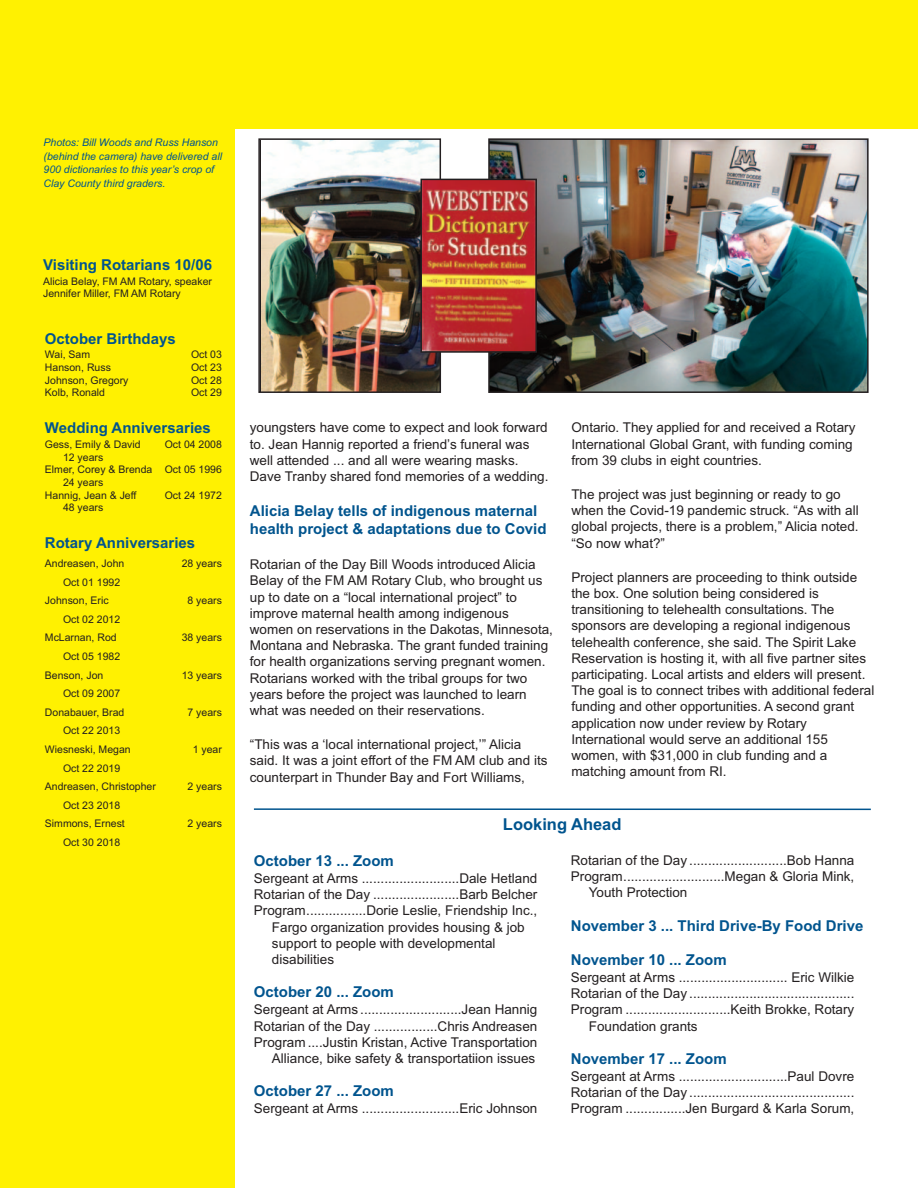
<style>
.page{position:relative;width:918px;height:1188px;background:#fff}
.page>*{position:absolute;margin:0;border:0;box-sizing:border-box;transform-origin:0 0}
.t1{font:700 16.5px "Arial";color:#00548e}
.t2{font:700 15px/18px "Arial";color:#00548e}
.t3{font:13.5px/16.2px "Arial";color:#231f20}
.t4{font:10.5px/18.6px "Arial";color:#231f20}
.t5{font:italic 10.5px/13.5px "Arial";color:#00548e}
</style>
<div class="page">
<div style="left:0;top:117px;width:235px;height:1071px;background:#fff101"></div>
<div style="left:0;top:0;width:918px;height:128px;background:#fff101"></div>
<hr style="left:254px;top:808px;width:617px;height:2px;background:#00548e">
<img style="left:261px;top:141px;width:177px;height:249px">
<div style="left:258px;top:138px;width:183px;height:255px;border:2px solid #231f20"></div>
<img style="left:491px;top:141px;width:375px;height:249px">
<div style="left:488px;top:138px;width:381px;height:255px;border:2px solid #231f20"></div>
<img style="left:423px;top:182px;width:111px;height:168px">
<div style="left:420px;top:179px;width:117px;height:174px;border:2px solid #231f20"></div>
<p class="t5" style="left:44px;top:137px;width:180px">Photos: Bill Woods and Russ Hanson (behind the camera) have delivered all 900 dictionaries to this year’s crop of Clay County third graders.</p>
<p class="t2" style="left:43px;top:257px;width:170px">Visiting Rotarians 10/06</p>
<p class="t4" style="left:43px;top:276px;width:170px;line-height:12.6px">Alicia Belay, FM AM Rotary, speaker<br>Jennifer Miller, FM AM Rotary</p>
<p class="t2" style="left:45px;top:331px;width:132px">October Birthdays</p>
<p class="t4" style="left:45px;top:346px;width:47px">Wai, Sam</p>
<p class="t4" style="left:191px;top:346px;width:32px">Oct 03</p>
<p class="t4" style="left:45px;top:359px;width:67px">Hanson, Russ</p>
<p class="t4" style="left:191px;top:359px;width:32px">Oct 23</p>
<p class="t4" style="left:45px;top:372px;width:85px">Johnson, Gregory</p>
<p class="t4" style="left:191px;top:372px;width:32px">Oct 28</p>
<p class="t4" style="left:45px;top:384px;width:62px">Kolb, Ronald</p>
<p class="t4" style="left:191px;top:384px;width:32px">Oct 29</p>
<p class="t2" style="left:45px;top:421px;width:167px">Wedding Anniversaries</p>
<p class="t4" style="left:45px;top:436px;width:97px">Gess, Emily &amp; David</p>
<p class="t4" style="left:165px;top:436px;width:59px">Oct 04 2008</p>
<p class="t4" style="left:63px;top:449px;width:42px">12 years</p>
<p class="t4" style="left:45px;top:461px;width:178px">Elmer, Corey &amp; Brenda Oct 05 1996</p>
<p class="t4" style="left:63px;top:474px;width:42px">24 years</p>
<p class="t4" style="left:45px;top:487px;width:93px">Hannig, Jean &amp; Jeff</p>
<p class="t4" style="left:165px;top:487px;width:59px">Oct 24 1972</p>
<p class="t4" style="left:63px;top:499px;width:42px">48 years</p>
<p class="t2" style="left:45px;top:536px;width:152px">Rotary Anniversaries</p>
<p class="t4" style="left:45px;top:555px;width:81px">Andreasen, John</p>
<p class="t4" style="left:182px;top:555px;width:42px">28 years</p>
<p class="t4" style="left:45px;top:574px;width:77px;text-indent:18px">Oct 01 1992<br>Johnson, Eric</p>
<p class="t4" style="left:188px;top:592px;width:36px">8 years</p>
<p class="t4" style="left:45px;top:611px;width:77px;text-indent:18px">Oct 02 2012<br>McLarnan, Rod</p>
<p class="t4" style="left:45px;top:648px;width:77px;text-indent:18px">Oct 05 1982<br>Benson, Jon</p>
<p class="t4" style="left:45px;top:685px;width:81px;text-indent:18px">Oct 09 2007<br>Donabauer, Brad</p>
<p class="t4" style="left:45px;top:722px;width:87px;text-indent:18px">Oct 22 2013<br>Wiesneski, Megan</p>
<p class="t4" style="left:45px;top:760px;width:112px;text-indent:18px">Oct 22 2019<br>Andreasen, Christopher</p>
<p class="t4" style="left:45px;top:797px;width:81px;text-indent:18px">Oct 23 2018<br>Simmons, Ernest</p>
<p class="t4" style="left:63px;top:834px;width:59px">Oct 30 2018</p>
<p class="t4" style="left:182px;top:629px;width:42px">38 years</p>
<p class="t4" style="left:182px;top:667px;width:42px">13 years</p>
<p class="t4" style="left:188px;top:704px;width:36px">7 years</p>
<p class="t4" style="left:193px;top:741px;width:31px">1 year</p>
<p class="t4" style="left:188px;top:778px;width:36px">2 years</p>
<p class="t4" style="left:188px;top:815px;width:36px">2 years</p>
<p class="t3" style="left:250px;top:421px;width:300px">youngsters have come to expect and look forward to. Jean Hannig reported a friend’s funeral was well attended ... and all were wearing masks.<br>Dave Tranby shared fond memories of a wedding.</p>
<p class="t2" style="left:250px;top:503px;width:298px">Alicia Belay tells of indigenous maternal health project &amp; adaptations due to Covid</p>
<p class="t3" style="left:250px;top:558px;width:305px">Rotarian of the Day Bill Woods introduced Alicia Belay of the FM AM Rotary Club, who brought us up to date on a “local international project” to improve maternal health among indigenous women on reservations in the Dakotas, Minnesota, Montana and Nebraska. The grant funded training for health organizations serving pregnant women.<br>Rotarians worked with the tribal groups for two years before the project was launched to learn what was needed on their reservations.</p>
<p class="t3" style="left:250px;top:738px;width:299px">“This was a ‘local international project,’” Alicia said. It was a joint effort of the FM AM club and its counterpart in Thunder Bay and Fort Williams,</p>
<p class="t3" style="left:571px;top:421px;width:286px">Ontario. They applied for and received a Rotary<br>International Global Grant, with funding coming from 39 clubs in eight countries.</p>
<p class="t3" style="left:571px;top:487px;width:289px">The project was just beginning or ready to go when the Covid-19 pandemic struck. “As with all global projects, there is a problem,” Alicia noted. “So now what?”</p>
<p class="t3" style="left:571px;top:570px;width:305px">Project planners are proceeding to think outside the box. One solution being considered is transitioning to telehealth consultations. The sponsors are developing a regional indigenous telehealth conference, she said. The Spirit Lake Reservation is hosting it, with all five partner sites participating. Local artists and elders will present.<br>The goal is to connect tribes with additional federal funding and other opportunities. A second grant application now under review by Rotary International would serve an additional 155 women, with $31,000 in club funding and a matching amount from RI.</p>
<p class="t1" style="left:503px;top:819px;width:120px">Looking Ahead</p>
<p class="t2" style="left:254px;top:853px;width:142px">October 13 ... Zoom</p>
<p class="t3" style="left:254px;top:871px;width:285px">Sergeant at Arms ..........................Dale Hetland</p>
<p class="t3" style="left:254px;top:888px;width:285px">Rotarian of the Day .......................Barb Belcher</p>
<p class="t3" style="left:254px;top:904px;width:285px">Program................Dorie Leslie, Friendship Inc.,</p>
<p class="t3" style="left:272px;top:920px;width:254px">Fargo organization provides housing &amp; job</p>
<p class="t3" style="left:272px;top:936px;width:225px">support to people with developmental</p>
<p class="t3" style="left:272px;top:952px;width:64px">disabilities</p>
<p class="t2" style="left:254px;top:985px;width:142px">October 20 ... Zoom</p>
<p class="t3" style="left:254px;top:1003px;width:285px;text-align:right">Sergeant at Arms ...........................Jean Hannig Rotarian of the Day .................Chris Andreasen Program ....Justin Kristan, Active Transportation Alliance, bike safety &amp; transportatiion issues</p>
<p class="t2" style="left:254px;top:1084px;width:142px">October 27 ... Zoom</p>
<p class="t3" style="left:254px;top:1102px;width:285px">Sergeant at Arms ..........................Eric Johnson</p>
<p class="t3" style="left:571px;top:853px;width:285px">Rotarian of the Day ..........................Bob Hanna</p>
<p class="t3" style="left:571px;top:870px;width:285px">Program...........................Megan &amp; Gloria Mink,</p>
<p class="t3" style="left:589px;top:886px;width:100px">Youth Protection</p>
<p class="t2" style="left:571px;top:918px;width:294px">November 3 ... Third Drive-By Food Drive</p>
<p class="t2" style="left:571px;top:952px;width:157px">November 10 ... Zoom</p>
<p class="t3" style="left:571px;top:970px;width:285px">Sergeant at Arms ............................. Eric Wilkie</p>
<p class="t3" style="left:571px;top:987px;width:285px">Rotarian of the Day ............................................</p>
<p class="t3" style="left:571px;top:1003px;width:285px">Program ............................Keith Brokke, Rotary</p>
<p class="t3" style="left:589px;top:1019px;width:110px">Foundation grants</p>
<p class="t2" style="left:571px;top:1051px;width:157px">November 17 ... Zoom</p>
<p class="t3" style="left:571px;top:1069px;width:285px;text-align:justify">Sergeant at Arms .............................Paul Dovre Rotarian of the Day ............................................<br>Program ................Jen Burgard &amp; Karla Sorum,</p>
</div>
